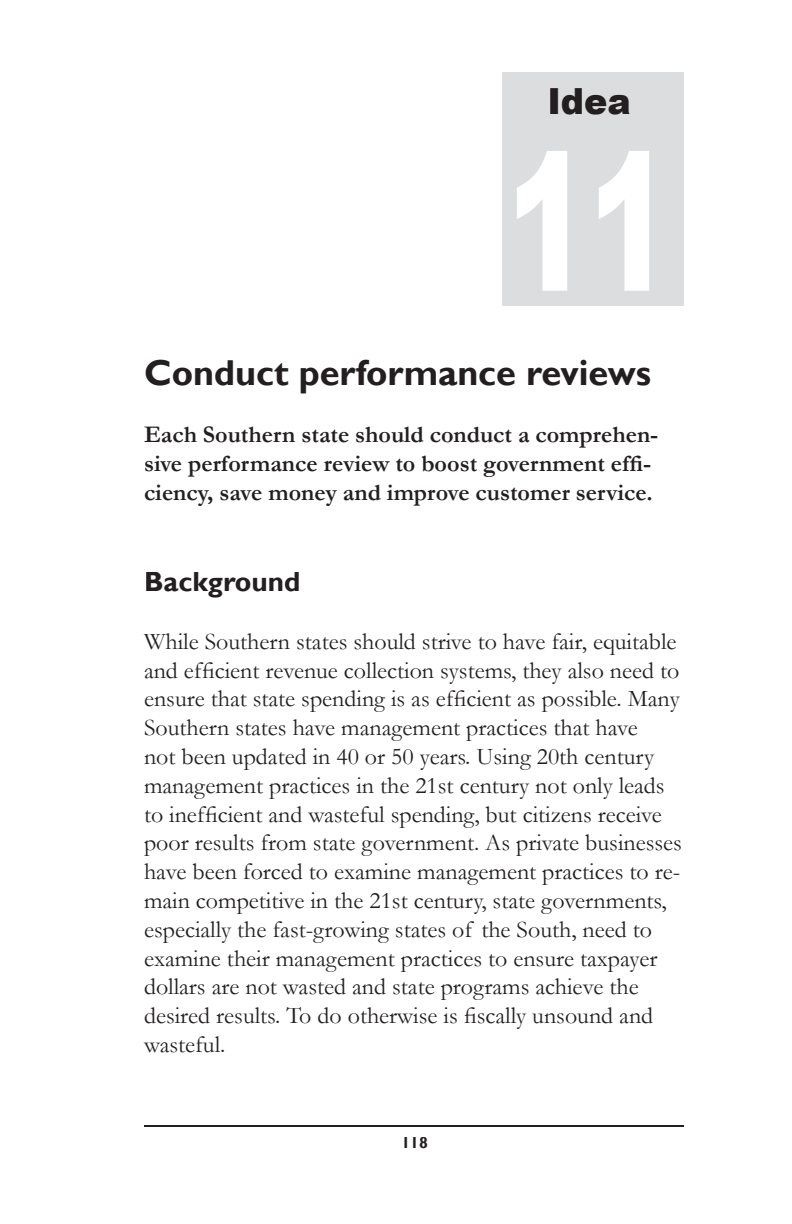
<style>
.page{position:relative;width:792px;height:1224px;background:#fff}
.page>*{position:absolute;margin:0;border:0;box-sizing:border-box;transform-origin:0 0}
.t1{font:900 192px "Arial";color:#fff;scale:.64 1}
.t2{font:700 36px "Gill Sans";color:#231f20}
.t3{font:900 36px "Arial";color:#231f20}
.t4{font:700 28px "Gill Sans";color:#231f20}
.t5{font:24px/28.8px "Garamond";color:#231f20}
.t6{font:700 24px/28.8px "Garamond";color:#231f20}
.t7{font:700 16px "Gill Sans";color:#231f20}
</style>
<div class="page">
<div style="left:503px;top:72px;width:181px;height:234px;background:#dcdddf"></div>
<hr style="left:144px;top:1125px;width:540px;height:2px;background:#231f20">
<h2 class="t3" style="left:547px;top:75px;width:85px">Idea</h2>
<h1 class="t1" style="left:507px;top:83px;width:258px">11</h1>
<h2 class="t2" style="left:144px;top:351px;width:509px">Conduct performance reviews</h2>
<p class="t6" style="left:144px;top:421px;width:516px">Each Southern state should conduct a comprehen&shy;sive performance review to boost government effi&shy;ciency, save money and improve customer service.</p>
<p class="t4" style="left:144px;top:565px;width:158px">Background</p>
<p class="t5" style="left:144px;top:626px;width:540px">While Southern states should strive to have fair, equitable and efficient revenue collection systems, they also need to ensure that state spending is as efficient as possible. Many Southern states have management practices that have<br>not been updated in 40 or 50 years. Using 20th century management practices in the 21st century not only leads to inefficient and wasteful spending, but citizens receive poor results from state government. As private businesses have been forced to examine management practices to re&shy;main competitive in the 21st century, state governments, especially the fast-growing states of the South, need to examine their management practices to ensure taxpayer dollars are not wasted and state programs achieve the desired results. To do otherwise is fiscally unsound and wasteful.</p>
<p class="t7" style="left:401px;top:1133px;width:28px">118</p>
</div>
